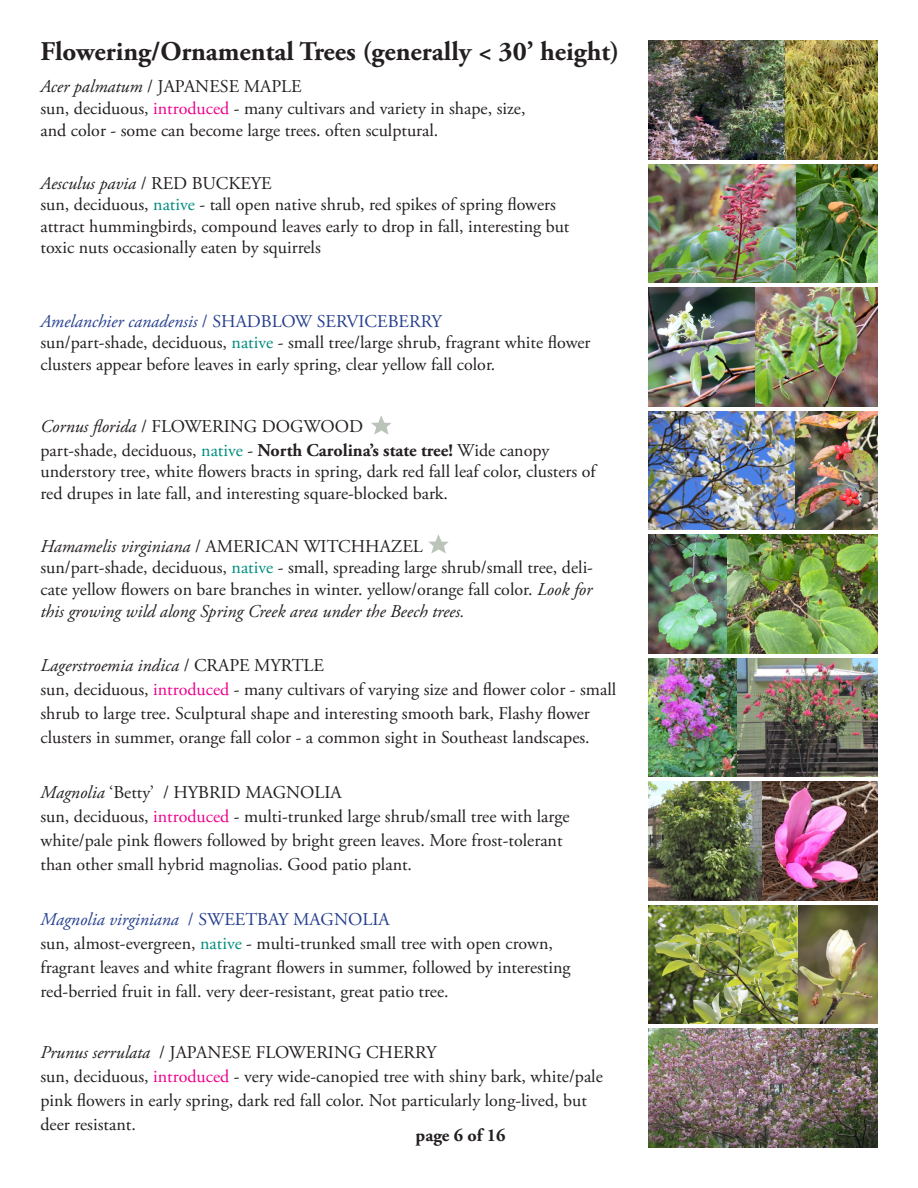
<style>
.page{position:relative;width:918px;height:1188px;background:#fff}
.page>*{position:absolute;margin:0;border:0;box-sizing:border-box;transform-origin:0 0}
.t1{font:700 27px "Adobe Garamond Pro";color:#231f20}
.t2{font:18px/24px "Adobe Garamond Pro";color:#231f20}
.t3{font:700 18px "Adobe Garamond Pro";color:#231f20}
.s1{font-style:italic}
.s2{color:#ed028c}
.s3{color:#008c7f}
.s4{font-style:italic;color:#253f8e}
.s5{color:#253f8e}
.s6{font-weight:700}
</style>
<div class="page">
<img style="left:648px;top:412px;width:168px;height:118px">
<img style="left:795px;top:411px;width:83px;height:118px">
<img style="left:648px;top:905px;width:150px;height:119px">
<img style="left:798px;top:905px;width:80px;height:119px">
<img style="left:648px;top:40px;width:189px;height:119px">
<img style="left:786px;top:41px;width:92px;height:118px">
<img style="left:755px;top:288px;width:123px;height:118px">
<img style="left:648px;top:288px;width:107px;height:118px">
<img style="left:648px;top:164px;width:148px;height:119px">
<img style="left:796px;top:164px;width:81px;height:119px">
<img style="left:727px;top:535px;width:151px;height:118px">
<img style="left:648px;top:535px;width:79px;height:118px">
<img style="left:648px;top:658px;width:229px;height:119px">
<img style="left:648px;top:1029px;width:230px;height:119px">
<svg style="left:371px;top:416px;width:20px;height:19px"></svg>
<svg style="left:428px;top:534px;width:21px;height:20px"></svg>
<img style="left:648px;top:782px;width:114px;height:118px">
<img style="left:762px;top:782px;width:115px;height:118px">
<h1 class="t1" style="left:40px;top:36px;width:580px">Flowering/Ornamental Trees (generally &lt; 30’ height)</h1>
<p class="t2" style="left:40px;top:76px;width:487px;line-height:21.6px"><span class="s1">Acer palmatum</span> / JAPANESE MAPLE<br>sun, deciduous, <span class="s2">introduced</span> - many cultivars and variety in shape, size, and color - some can become large trees. often sculptural.</p>
<p class="t2" style="left:40px;top:173px;width:531px;line-height:21.6px"><span class="s1">Aesculus pavia</span> / RED BUCKEYE<br>sun, deciduous, <span class="s3">native</span> - tall open native shrub, red spikes of spring flowers attract hummingbirds, compound leaves early to drop in fall, interesting but toxic nuts occasionally eaten by squirrels</p>
<p class="t2" style="left:40px;top:311px;width:552px;line-height:21.6px"><span class="s4">Amelanchier canadensis</span> <span class="s5">/ SHADBLOW SERVICEBERRY<br></span>sun/part-shade, deciduous, <span class="s3">native</span> - small tree/large shrub, fragrant white flower clusters appear before leaves in early spring, clear yellow fall color.</p>
<p class="t2" style="left:40px;top:414px;width:511px"><span class="s1">Cornus florida</span> / FLOWERING DOGWOOD<br>part-shade, deciduous, <span class="s3">native</span> - <span class="s6">North Carolina’s state tree!</span> Wide canopy</p>
<p class="t2" style="left:40px;top:461px;width:557px;line-height:21.6px">understory tree, white flowers bracts in spring, dark red fall leaf color, clusters of red drupes in late fall, and interesting square-blocked bark.</p>
<p class="t2" style="left:40px;top:536px;width:554px;line-height:21.6px"><span class="s1">Hamamelis virginiana</span> / AMERICAN WITCHHAZEL<br>sun/part-shade, deciduous, <span class="s3">native</span> - small, spreading large shrub/small tree, deli&shy;cate yellow flowers on bare branches in winter. yellow/orange fall color. <span class="s1">Look for this growing wild along Spring Creek area under the Beech trees.</span></p>
<p class="t2" style="left:40px;top:654px;width:577px"><span class="s1">Lagerstroemia indica</span> / CRAPE MYRTLE<br>sun, deciduous, <span class="s2">introduced</span> - many cultivars of varying size and flower color - small shrub to large tree. Sculptural shape and interesting smooth bark, Flashy flower clusters in summer, orange fall color - a common sight in Southeast landscapes.</p>
<p class="t2" style="left:40px;top:781px;width:531px"><span class="s1">Magnolia</span> ‘Betty’ / HYBRID MAGNOLIA<br>sun, deciduous, <span class="s2">introduced</span> - multi-trunked large shrub/small tree with large white/pale pink flowers followed by bright green leaves. More frost-tolerant than other small hybrid magnolias. Good patio plant.</p>
<p class="t2" style="left:40px;top:908px;width:532px"><span class="s4">Magnolia virginiana</span> <span class="s5">/ SWEETBAY MAGNOLIA<br></span>sun, almost-evergreen, <span class="s3">native</span> - multi-trunked small tree with open crown, fragrant leaves and white fragrant flowers in summer, followed by interesting red-berried fruit in fall. very deer-resistant, great patio tree.</p>
<p class="t2" style="left:40px;top:1041px;width:564px"><span class="s1">Prunus serrulata</span> / JAPANESE FLOWERING CHERRY<br>sun, deciduous, <span class="s2">introduced</span> - very wide-canopied tree with shiny bark, white/pale pink flowers in early spring, dark red fall color. Not particularly long-lived, but deer resistant.</p>
<p class="t3" style="left:416px;top:1125px;width:91px">page 6 of 16</p>
</div>
